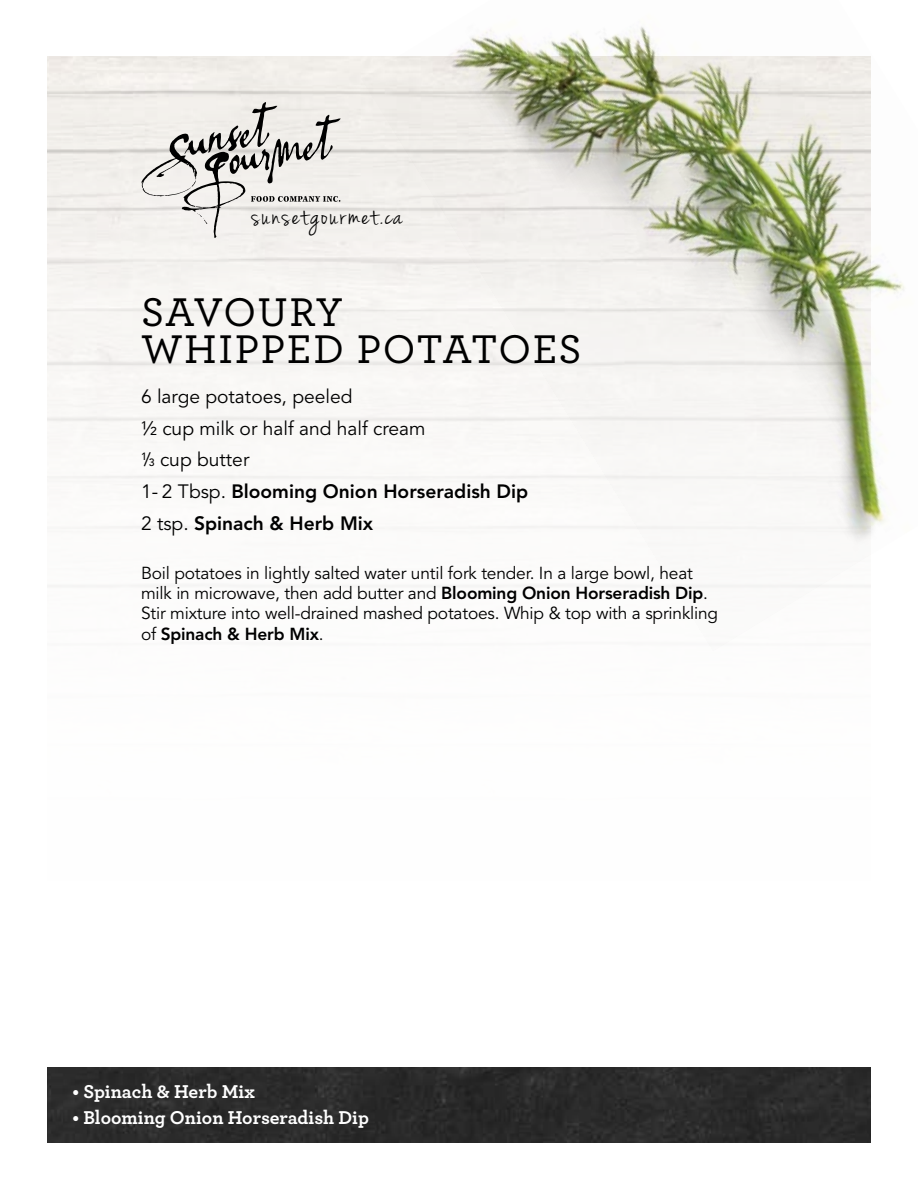
<style>
.page{position:relative;width:918px;height:1188px;background:#fff}
.page>*{position:absolute;margin:0;border:0;box-sizing:border-box;transform-origin:0 0}
.t1{font:500 42px/36.6px "Archer";letter-spacing:.04em;color:#000}
.t2{font:30px "Jenna Sue";letter-spacing:.07em;color:#000}
.t3{font:700 19.5px "Archer";color:#fff}
.t4{font:19.2px/31.8px "Avenir LT Std";color:#000}
.t5{font:17.25px/20.2px "Avenir LT Std";letter-spacing:-.01em;color:#000}
.s1{font-weight:500;font-size:10.5px}
.s2{font-weight:800}
</style>
<div class="page">
<svg style="left:141px;top:101px;width:200px;height:139px;background:#d5d2cf"></svg>
<div style="left:47px;top:1068px;width:824px;height:74px;background:#2b2b2b"></div>
<img style="left:361px;top:26px;width:544px;height:619px">
<h2 class="t2" style="left:252px;top:198px;width:152px">sunsetgourmet.ca</h2>
<h1 class="t1" style="left:141px;top:292px;width:442px">SAVOURY<br>WHIPPED POTATOES</h1>
<p class="t4" style="left:141px;top:381px;width:389px">6 large potatoes, peeled<br>1/2 cup milk or half and half cream<br><sup>1</sup>/<span class="s1">3</span> cup butter<br>1- 2 Tbsp. <span class="s2">Blooming Onion Horseradish Dip<br></span>2 tsp. <span class="s2">Spinach &amp; Herb Mix</span></p>
<p class="t5" style="left:141px;top:563px;width:579px">Boil potatoes in lightly salted water until fork tender. In a large bowl, heat milk in microwave, then add butter and <span class="s2">Blooming Onion Horseradish Dip</span>.<br>Stir mixture into well-drained mashed potatoes. Whip &amp; top with a sprinkling of <span class="s2">Spinach &amp; Herb Mix</span>.</p>
<p class="t3" style="left:72px;top:1076px;width:184px">• Spinach &amp; Herb Mix</p>
<p class="t3" style="left:72px;top:1102px;width:298px">• Blooming Onion Horseradish Dip</p>
</div>
